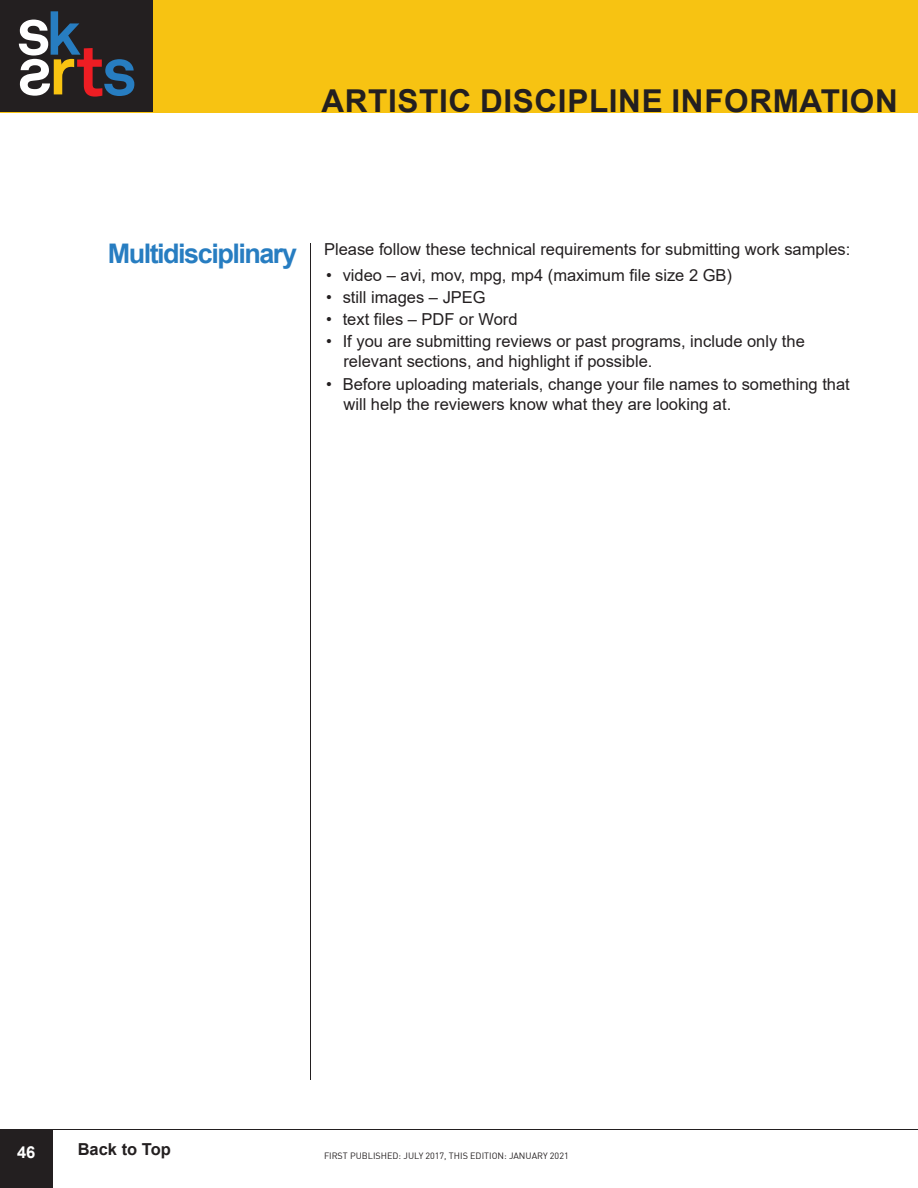
<style>
.page{position:relative;width:918px;height:1188px;background:#fff}
.page>*{position:absolute;margin:0;border:0;box-sizing:border-box;transform-origin:0 0}
.t1{font:700 31.5px "Arial";letter-spacing:.02em;color:#231f20}
.t2{font:16.5px/20.1px "Arial";color:#231f20}
.t3{font:700 16.5px "Arial";color:#231f20}
.t4{font:700 16.5px "Arial";color:#fff}
.t5{font:9px "DIN";color:#231f20}
.s1{font-weight:700;font-size:27px;color:#277dc1}
</style>
<div class="page">
<div style="left:0;top:1130px;width:52px;height:58px;background:#231f20"></div>
<hr style="left:0;top:1129px;width:918px;height:1px;background:#231f20">
<hr style="left:310px;top:243px;width:1px;height:837px;background:#231f20">
<div style="left:0;top:0;width:918px;height:112px;background:#f7c312"></div>
<div style="left:0;top:0;width:153px;height:112px;background:#231f20"></div>
<svg style="left:19px;top:11px;width:115px;height:86px"></svg>
<h1 class="t1" style="left:322px;top:84px;width:578px">ARTISTIC DISCIPLINE INFORMATION</h1>
<p class="t2" style="left:108px;top:239px;width:744px"><span class="s1">Multidisciplinary</span> Please follow these technical requirements for submitting work samples:</p>
<p class="t2" style="left:326px;top:265px;width:407px">• video – avi, mov, mpg, mp4 (maximum file size 2 GB)</p>
<p class="t2" style="left:326px;top:287px;width:161px">• still images – JPEG</p>
<p class="t2" style="left:326px;top:309px;width:193px">• text files – PDF or Word</p>
<p class="t2" style="left:343px;top:332px;width:463px;text-indent:-17px">• If you are submitting reviews or past programs, include only the relevant sections, and highlight if possible.</p>
<p class="t2" style="left:343px;top:374px;width:508px;text-indent:-17px">• Before uploading materials, change your file names to something that will help the reviewers know what they are looking at.</p>
<p class="t4" style="left:17px;top:1143px;width:20px">46</p>
<p class="t3" style="left:78px;top:1140px;width:95px">Back to Top</p>
<p class="t5" style="left:324px;top:1153px;width:246px">FIRST PUBLISHED: JULY 2017, THIS EDITION: JANUARY 2021</p>
</div>
